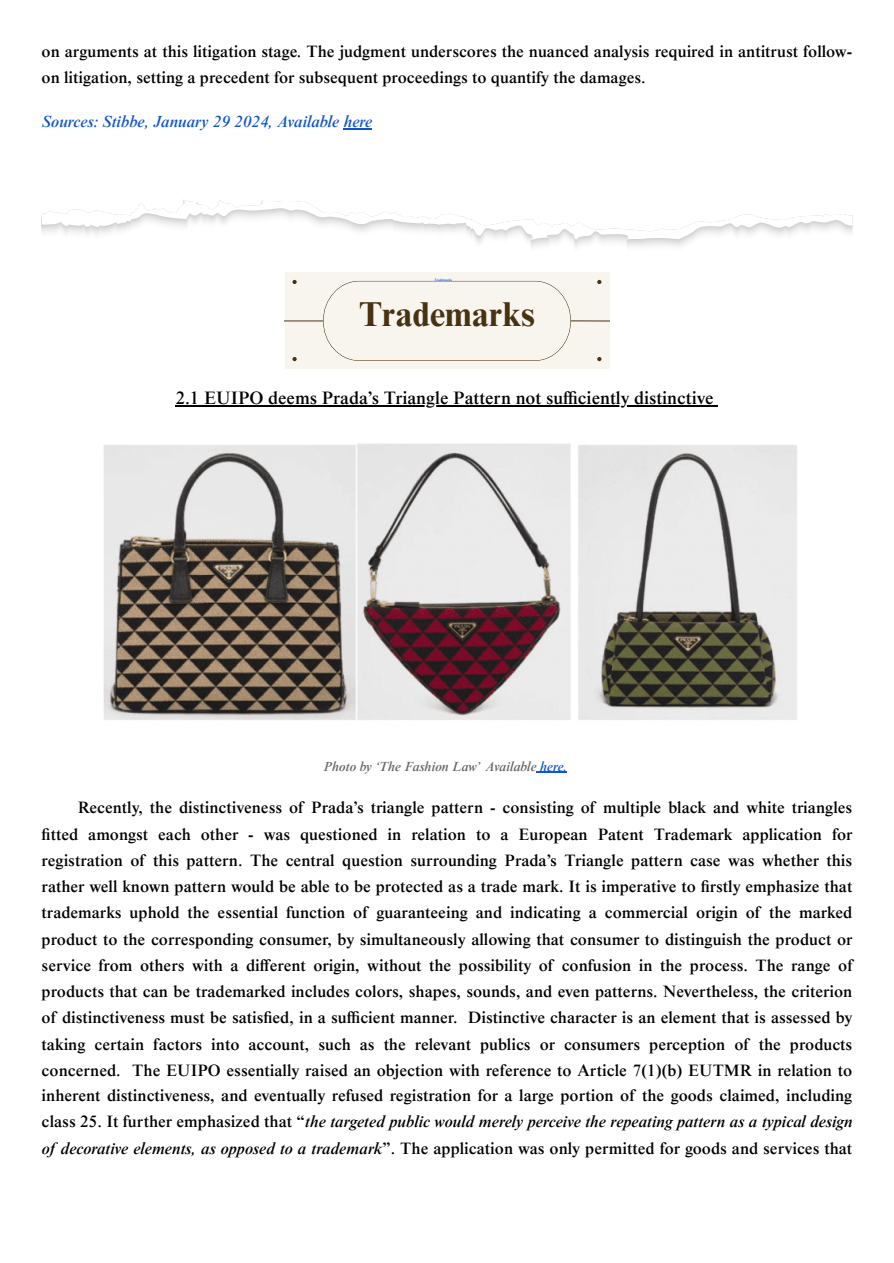
<style>
.page{position:relative;width:894px;height:1263px;background:#fff}
.page>*{position:absolute;margin:0;border:0;box-sizing:border-box;transform-origin:0 0}
.t1{font:700 34.5px "Times NRMT Pro";color:#473212}
.t2{font:500 18px "Times NRMT Pro";color:#000}
.t3{font:500 16.5px/26.2px "Times NRMT Pro";color:#000}
.t4{font:italic 500 16.5px "Times NRMT Pro";color:#15c}
.t5{font:italic 500 13.5px "Times NRMT Pro";color:#666}
.t6{font:500 3.45px "Times NRMT Pro";color:#15c}
.s1{color:#15c}
.s2{font-style:italic}
</style>
<div class="page">
<svg style="left:343px;top:128px;width:29px;height:1px"></svg>
<hr style="left:176px;top:405px;width:542px;height:1px;background:#000">
<hr style="left:536px;top:772px;width:30px;height:1px;background:#15c">
<svg style="left:42px;top:200px;width:810px;height:47px"></svg>
<div style="left:285px;top:272px;width:324px;height:97px;background:#f8f4ee"></div>
<svg style="left:323px;top:281px;width:247px;height:80px"></svg>
<hr style="left:285px;top:321px;width:38px;height:1px;background:#473212">
<hr style="left:571px;top:321px;width:38px;height:1px;background:#473212">
<svg style="left:292px;top:280px;width:4px;height:4px"></svg>
<svg style="left:597px;top:280px;width:4px;height:4px"></svg>
<svg style="left:292px;top:357px;width:4px;height:4px"></svg>
<svg style="left:597px;top:357px;width:4px;height:4px"></svg>
<img style="left:103px;top:443px;width:694px;height:277px">
<p class="t3" style="left:42px;top:41px;width:812px;line-height:25.8px">on arguments at this litigation stage. The judgment underscores the nuanced analysis required in antitrust follow&shy;on litigation, setting a precedent for subsequent proceedings to quantify the damages.</p>
<p class="t4" style="left:42px;top:115px;width:332px">Sources: Stibbe, January 29 2024, Available here</p>
<p class="t6" style="left:434px;top:279px;width:19px">Trademarks</p>
<p class="t1" style="left:359px;top:301px;width:177px">Trademarks</p>
<h3 class="t2" style="left:176px;top:391px;width:539px">2.1 EUIPO deems Prada’s Triangle Pattern not sufficiently distinctive</h3>
<p class="t5" style="left:323px;top:761px;width:245px">Photo by ‘The Fashion Law’ Available <span class="s1">here.</span></p>
<p class="t3" style="left:42px;top:797px;width:812px;text-align:justify;text-indent:36px">Recently, the distinctiveness of Prada’s triangle pattern - consisting of multiple black and white triangles fitted amongst each other - was questioned in relation to a European Patent Trademark application for registration of this pattern. The central question surrounding Prada’s Triangle pattern case was whether this rather well known pattern would be able to be protected as a trade mark. It is imperative to firstly emphasize that trademarks uphold the essential function of guaranteeing and indicating a commercial origin of the marked product to the corresponding consumer, by simultaneously allowing that consumer to distinguish the product or service from others with a different origin, without the possibility of confusion in the process. The range of products that can be trademarked includes colors, shapes, sounds, and even patterns. Nevertheless, the criterion of distinctiveness must be satisfied, in a sufficient manner. Distinctive character is an element that is assessed by taking certain factors into account, such as the relevant publics or consumers perception of the products concerned. The EUIPO essentially raised an objection with reference to Article 7(1)(b) EUTMR in relation to inherent distinctiveness, and eventually refused registration for a large portion of the goods claimed, including class 25. It further emphasized that “<span class="s2">the targeted public would merely perceive the repeating pattern as a typical design of decorative elements, as opposed to a trademark</span>”. The application was only permitted for goods and services that</p>
</div>
